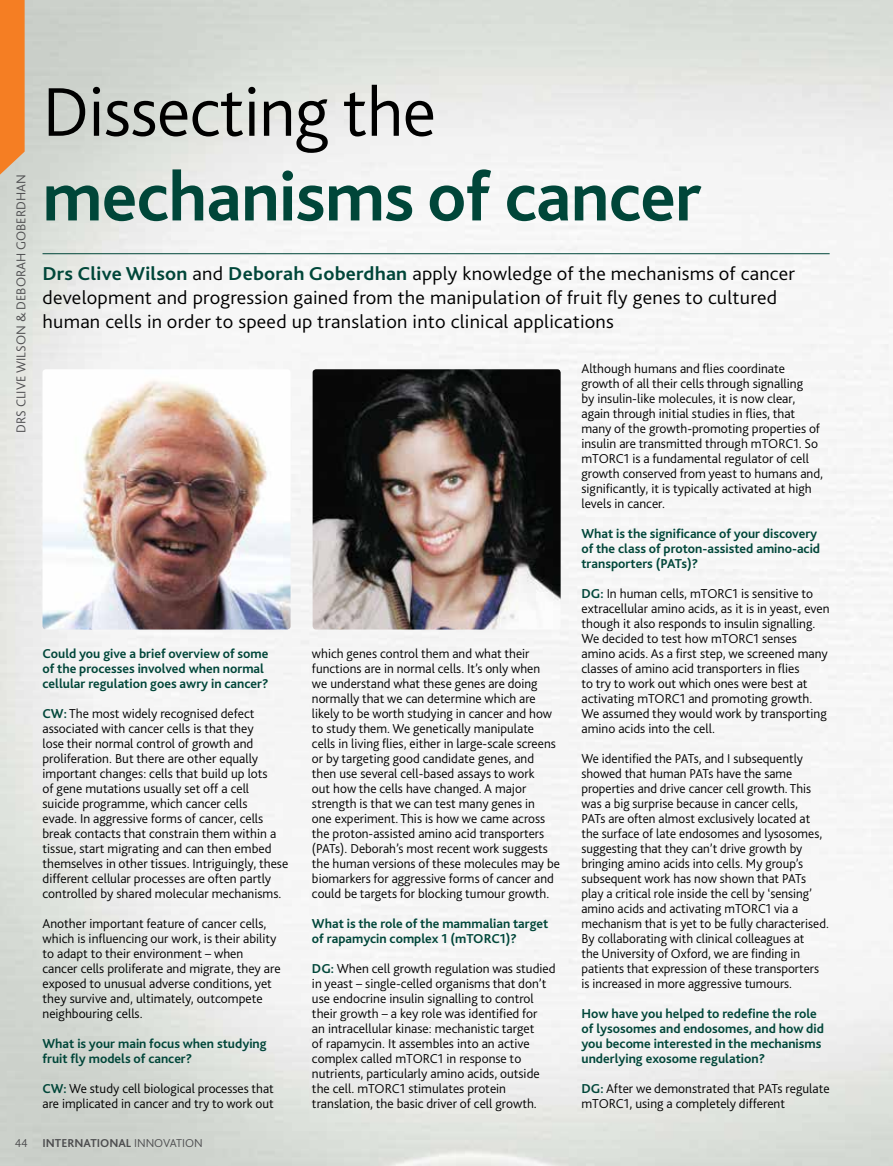
<style>
.page{position:relative;width:893px;height:1166px;background:#fff}
.page>*{position:absolute;margin:0;border:0;box-sizing:border-box;transform-origin:0 0}
.t1{font:700 72px "Bliss 2";letter-spacing:-.01em;color:#004639}
.t2{font:300 72px "Bliss 2";letter-spacing:-.01em;color:#000}
.t3{font:300 19.5px/24px "Bliss 2";letter-spacing:.01em;color:#000;scale:1.05 1}
.t4{font:300 13.5px/15px "Bliss 2";color:#000}
.t5{font:700 13.5px/15px "Bliss 2";color:#004639}
.t6{font:300 13.5px "Bliss 2";color:#4d4d4f}
.t7{font:700 12px "Bliss 2";color:#4d4d4f}
.s1{font-weight:700;color:#004639}
.s2{font-weight:300}
</style>
<div class="page">
<img style="left:43px;top:369px;width:248px;height:260px">
<img style="left:313px;top:369px;width:248px;height:260px">
<hr style="left:43px;top:253px;width:787px;height:1px;background:#004639">
<svg style="left:0;top:0;width:25px;height:174px;background:#f1842f"></svg>
<p class="t6" style="left:13px;top:432px;width:259px;rotate:-90deg">DRS CLIVE WILSON &amp; DEBORAH GOBERDHAN</p>
<h1 class="t2" style="left:43px;top:67px;width:395px">Dissecting the</h1>
<h1 class="t1" style="left:43px;top:152px;width:660px">mechanisms of cancer</h1>
<p class="t3" style="left:43px;top:260px;width:718px"><span class="s1">Drs Clive Wilson</span> and <span class="s1">Deborah Goberdhan</span> apply knowledge of the mechanisms of cancer development and progression gained from the manipulation of fruit fly genes to cultured human cells in order to speed up translation into clinical applications</p>
<p class="t5" style="left:43px;top:645px;width:228px">Could you give a brief overview of some of the processes involved when normal cellular regulation goes awry in cancer?</p>
<p class="t4" style="left:43px;top:705px;width:247px"><span class="s1">CW:</span> The most widely recognised defect associated with cancer cells is that they<br>lose their normal control of growth and proliferation. But there are other equally important changes: cells that build up lots<br>of gene mutations usually set off a cell suicide programme, which cancer cells<br>evade. In aggressive forms of cancer, cells break contacts that constrain them within a tissue, start migrating and can then embed themselves in other tissues. Intriguingly, these different cellular processes are often partly controlled by shared molecular mechanisms.</p>
<p class="t4" style="left:43px;top:915px;width:240px">Another important feature of cancer cells, which is influencing our work, is their ability to adapt to their environment – when cancer cells proliferate and migrate, they are exposed to unusual adverse conditions, yet they survive and, ultimately, outcompete neighbouring cells.</p>
<p class="t5" style="left:43px;top:1035px;width:226px">What is your main focus when studying fruit fly models of cancer?</p>
<p class="t4" style="left:43px;top:1080px;width:233px"><span class="s1">CW:</span> We study cell biological processes that are implicated in cancer and try to work out</p>
<p class="t4" style="left:312px;top:645px;width:250px">which genes control them and what their functions are in normal cells. It’s only when<br>we understand what these genes are doing normally that we can determine which are likely to be worth studying in cancer and how to study them. We genetically manipulate cells in living flies, either in large-scale screens or by targeting good candidate genes, and then use several cell-based assays to work<br>out how the cells have changed. A major strength is that we can test many genes in<br>one experiment. This is how we came across the proton-assisted amino acid transporters (PATs). Deborah’s most recent work suggests the human versions of these molecules may be biomarkers for aggressive forms of cancer and could be targets for blocking tumour growth.</p>
<p class="t5" style="left:312px;top:915px;width:238px">What is the role of the mammalian target of rapamycin complex 1 (mTORC1)?</p>
<p class="t4" style="left:312px;top:960px;width:245px"><span class="s1">DG:</span> When cell growth regulation was studied in yeast – single-celled organisms that don’t use endocrine insulin signalling to control their growth – a key role was identified for<br>an intracellular kinase: mechanistic target<br>of rapamycin. It assembles into an active complex called mTORC1 in response to nutrients, particularly amino acids, outside the cell. mTORC1 stimulates protein translation, the basic driver of cell growth.</p>
<p class="t4" style="left:581px;top:360px;width:243px">Although humans and flies coordinate growth of all their cells through signalling<br>by insulin-like molecules, it is now clear, again through initial studies in flies, that many of the growth-promoting properties of insulin are transmitted through mTORC1. So mTORC1 is a fundamental regulator of cell growth conserved from yeast to humans and, significantly, it is typically activated at high levels in cancer.</p>
<p class="t5" style="left:581px;top:525px;width:240px">What is the significance of your discovery of the class of proton-assisted amino-acid transporters (PATs)?</p>
<p class="t4" style="left:581px;top:585px;width:250px"><span class="s1">DG:</span> In human cells, mTORC1 is sensitive to extracellular amino acids, as it is in yeast, even though it also responds to insulin signalling.<br>We decided to test how mTORC1 senses amino acids. As a first step, we screened many classes of amino acid transporters in flies<br>to try to work out which ones were best at activating mTORC1 and promoting growth.<br>We assumed they would work by transporting amino acids into the cell.</p>
<p class="t4" style="left:581px;top:750px;width:249px">We identified the PATs, and I subsequently showed that human PATs have the same properties and drive cancer cell growth. This was a big surprise because in cancer cells,<br>PATs are often almost exclusively located at the surface of late endosomes and lysosomes, suggesting that they can’t drive growth by bringing amino acids into cells. My group’s subsequent work has now shown that PATs play a critical role inside the cell by ‘sensing’ amino acids and activating mTORC1 via a mechanism that is yet to be fully characterised.<br>By collaborating with clinical colleagues at<br>the University of Oxford, we are finding in patients that expression of these transporters is increased in more aggressive tumours.</p>
<p class="t5" style="left:581px;top:1005px;width:244px">How have you helped to redefine the role of lysosomes and endosomes, and how did you become interested in the mechanisms underlying exosome regulation?</p>
<p class="t4" style="left:581px;top:1080px;width:250px"><span class="s1">DG:</span> After we demonstrated that PATs regulate mTORC1, using a completely different</p>
<p class="t7" style="left:15px;top:1135px;width:190px"><span class="s2">44</span> INTERNATIONAL <span class="s2">INNOVATION</span></p>
</div>
